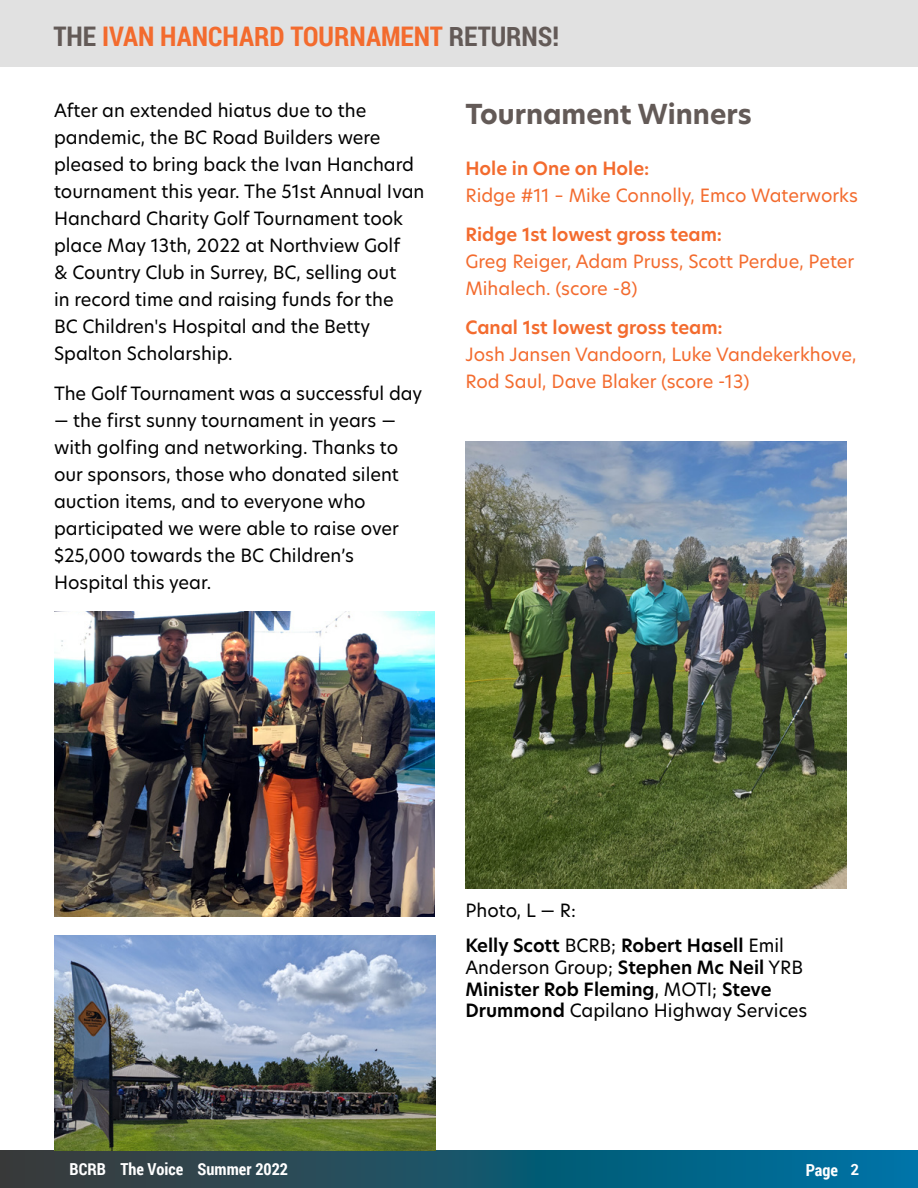
<style>
.page{position:relative;width:918px;height:1188px;background:#fff}
.page>*{position:absolute;margin:0;border:0;box-sizing:border-box;transform-origin:0 0}
.t1{font:700 27px "Roboto Condensed";color:#f36b2e}
.t2{font:700 27px "New Hero";color:#635a57}
.t3{font:18px/27px "New Hero";color:#000}
.t4{font:18px/27px "New Hero";color:#f36b2e}
.t5{font:600 18px/21.6px "New Hero";color:#000}
.t6{font:700 16.5px "Roboto Condensed";color:#fff}
.s1{color:#635a57}
.s2{font-weight:600}
.s3{font-weight:400}
.s4{font-family:"Soleil Sb";font-weight:400}
</style>
<div class="page">
<svg style="left:0;top:1151px;width:918px;height:37px;background:#17556c"></svg>
<div style="left:0;top:0;width:918px;height:67px;background:#e1e1e1"></div>
<img style="left:465px;top:441px;width:382px;height:447px">
<img style="left:54px;top:611px;width:381px;height:306px">
<img style="left:54px;top:936px;width:381px;height:215px">
<p class="t1" style="left:53px;top:17px;width:507px"><span class="s1">THE</span> IVAN HANCHARD TOURNAMENT <span class="s1">RETURNS!</span></p>
<p class="t3" style="left:54px;top:96px;width:372px">After an extended hiatus due to the pandemic, the BC Road Builders were pleased to bring back the Ivan Hanchard tournament this year. The 51st Annual Ivan Hanchard Charity Golf Tournament took place May 13th, 2022 at Northview Golf<br>&amp; Country Club in Surrey, BC, selling out<br>in record time and raising funds for the<br>BC Children's Hospital and the Betty Spalton Scholarship.</p>
<p class="t3" style="left:54px;top:380px;width:370px">The Golf Tournament was a successful day</p>
<p class="t3" style="left:54px;top:407px;width:346px">— the first sunny tournament in years — with golfing and networking. Thanks to our sponsors, those who donated silent auction items, and to everyone who participated we were able to raise over $25,000 towards the BC Children’s Hospital this year.</p>
<p class="t2" style="left:465px;top:95px;width:288px">Tournament Winners</p>
<p class="t4" style="left:465px;top:154px;width:394px"><span class="s2">Hole in One on Hole:<br></span>Ridge #11 – Mike Connolly, Emco Waterworks</p>
<p class="t4" style="left:465px;top:220px;width:390px"><span class="s2">Ridge 1st lowest gross team:<br></span>Greg Reiger, Adam Pruss, Scott Perdue, Peter<br>Mihalech. (score -8)</p>
<p class="t4" style="left:465px;top:313px;width:392px"><span class="s2">Canal 1st lowest gross team:<br></span>Josh Jansen Vandoorn, Luke Vandekerkhove,<br>Rod Saul, Dave Blaker (score -13)</p>
<p class="t3" style="left:465px;top:897px;width:112px">Photo, L — R:</p>
<p class="t5" style="left:465px;top:935px;width:339px">Kelly Scott <span class="s3">BCRB;</span> Robert Hasell <span class="s3">Emil<br>Anderson Group;</span> Stephen Mc Neil <span class="s3">YRB</span></p>
<p class="t5" style="left:465px;top:978px;width:344px">Minister Rob Fleming<span class="s3">, MOTI;</span> Steve<br>Drummond <span class="s3">Capilano Highway Services</span></p>
<p class="t6" style="left:70px;top:1158px;width:220px">BCRB The Voice Summer 2022</p>
<p class="t6" style="left:806px;top:1159px;width:55px">Page <span class="s4">2</span></p>
</div>
